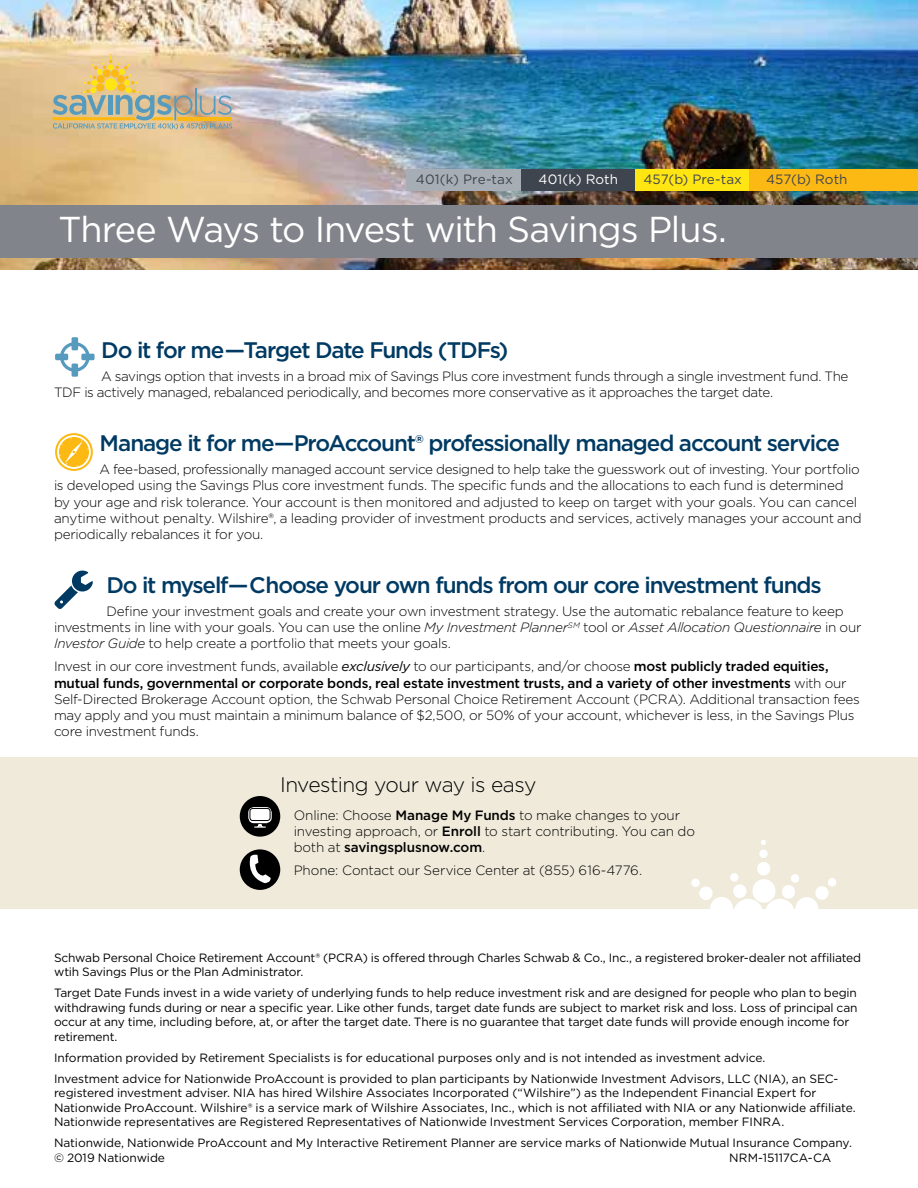
<style>
.page{position:relative;width:918px;height:1188px;background:#fff}
.page>*{position:absolute;margin:0;border:0;box-sizing:border-box;transform-origin:0 0}
.t1{font:36px "Gotham";letter-spacing:-.035em;color:#fff}
.H2_chevron{font:500 22.5px "Gotham";letter-spacing:-.05em;color:#003a63}
.bullets{font:300 21px "Gotham";letter-spacing:-.03em;color:#000}
.body{font:300 13.5px/16.2px "Gotham";letter-spacing:-.025em;color:#000}
.bullets-2{font:300 13.5px/16.2px "Gotham";letter-spacing:-.01em;color:#000}
.t2{font:13.5px "Gotham";letter-spacing:.005em;color:#3f454f}
.t3{font:13.5px "Gotham";letter-spacing:.005em;color:#fff}
.Pa1{font:12px/14.4px "Gotham";letter-spacing:-.01em;color:#000}
.s1{font-style:italic}
.s2{font-weight:400;font-style:italic}
.s3{font-weight:500}
</style>
<div class="page">
<img style="left:0;top:0;width:918px;height:270px">
<div style="left:0;top:205px;width:918px;height:53px;background:#81848a"></div>
<div style="left:406px;top:169px;width:512px;height:29px;background:#000;opacity:.1"></div>
<div style="left:521px;top:169px;width:114px;height:22px;background:#3f454f"></div>
<div style="left:406px;top:169px;width:115px;height:22px;background:#a6adb4"></div>
<div style="left:635px;top:169px;width:115px;height:22px;background:#ffe512"></div>
<div style="left:750px;top:169px;width:168px;height:22px;background:#fdb913"></div>
<svg style="left:55px;top:337px;width:40px;height:40px"></svg>
<svg style="left:55px;top:433px;width:38px;height:38px"></svg>
<svg style="left:55px;top:571px;width:38px;height:38px"></svg>
<div style="left:0;top:758px;width:918px;height:151px;background:#efeada"></div>
<div style="left:733px;top:899px;width:31px;height:31px;background:#fff;border-radius:50%"></div>
<svg style="left:691px;top:878px;width:44px;height:31px"></svg>
<div style="left:733px;top:884px;width:14px;height:14px;background:#fff;border-radius:50%"></div>
<div style="left:730px;top:873px;width:9px;height:9px;background:#fff;border-radius:50%"></div>
<svg style="left:752px;top:840px;width:84px;height:69px"></svg>
<svg style="left:53px;top:54px;width:179px;height:75px;background:#cfbd90"></svg>
<div style="left:240px;top:796px;width:40px;height:41px;background:#000;border-radius:50%"></div>
<svg style="left:248px;top:807px;width:24px;height:16px"></svg>
<div style="left:250px;top:808px;width:20px;height:13px;background:#fff;border-radius:3px"></div>
<div style="left:250px;top:808px;width:20px;height:13px;border:1px solid #000;border-radius:3px"></div>
<svg style="left:254px;top:824px;width:12px;height:4px"></svg>
<div style="left:240px;top:849px;width:40px;height:41px;background:#000;border-radius:50%"></div>
<svg style="left:245px;top:854px;width:26px;height:29px"></svg>
<p class="t2" style="left:416px;top:171px;width:98px">401(k) Pre-tax</p>
<p class="t3" style="left:538px;top:171px;width:81px">401(k) Roth</p>
<p class="t2" style="left:643px;top:171px;width:100px">457(b) Pre-tax</p>
<p class="t2" style="left:766px;top:171px;width:83px">457(b) Roth</p>
<h1 class="t1" style="left:58px;top:207px;width:670px">Three Ways to Invest with Savings Plus.</h1>
<p class="H2_chevron" style="left:101px;top:336px;width:409px">Do it for me—Target Date Funds (TDFs)</p>
<p class="body" style="left:54px;top:368px;width:796px;text-indent:47px">A savings option that invests in a broad mix of Savings Plus core investment funds through a single investment fund. The<br>TDF is actively managed, rebalanced periodically, and becomes more conservative as it approaches the target date.</p>
<p class="H2_chevron" style="left:100px;top:429px;width:742px">Manage it for me—ProAccount® professionally managed account service</p>
<p class="body" style="left:54px;top:461px;width:809px;text-indent:46px">A fee-based, professionally managed account service designed to help take the guesswork out of investing. Your portfolio is developed using the Savings Plus core investment funds. The specific funds and the allocations to each fund is determined by your age and risk tolerance. Your account is then monitored and adjusted to keep on target with your goals. You can cancel anytime without penalty. Wilshire®, a leading provider of investment products and services, actively manages your account and periodically rebalances it for you.</p>
<p class="H2_chevron" style="left:106px;top:570px;width:717px">Do it myself—Choose your own funds from our core investment funds</p>
<p class="body" style="left:54px;top:603px;width:809px;text-indent:52px">Define your investment goals and create your own investment strategy. Use the automatic rebalance feature to keep investments in line with your goals. You can use the online <span class="s1">My Investment Planner</span><sup>SM</sup> tool or <span class="s1">Asset Allocation Questionnaire</span> in our<br><span class="s1">Investor Guide</span> to help create a portfolio that meets your goals.</p>
<p class="body" style="left:54px;top:658px;width:808px">Invest in our core investment funds, available <span class="s2">exclusively</span> to our participants, and/or choose <span class="s3">most publicly traded equities, mutual funds, governmental or corporate bonds, real estate investment trusts, and a variety of other investments</span> with our Self-Directed Brokerage Account option, the Schwab Personal Choice Retirement Account (PCRA). Additional transaction fees may apply and you must maintain a minimum balance of $2,500, or 50% of your account, whichever is less, in the Savings Plus core investment funds.</p>
<p class="bullets" style="left:280px;top:772px;width:258px">Investing your way is easy</p>
<p class="bullets-2" style="left:294px;top:807px;width:403px">Online: Choose <span class="s3">Manage My Funds</span> to make changes to your investing approach, or <span class="s3">Enroll</span> to start contributing. You can do both at <span class="s3">savingsplusnow.com</span>.</p>
<p class="bullets-2" style="left:294px;top:862px;width:350px">Phone: Contact our Service Center at (855) 616-4776.</p>
<p class="Pa1" style="left:54px;top:950px;width:809px">Schwab Personal Choice Retirement Account® (PCRA) is offered through Charles Schwab &amp; Co., Inc., a registered broker-dealer not affiliated wtih Savings Plus or the Plan Administrator.</p>
<p class="Pa1" style="left:54px;top:986px;width:805px">Target Date Funds invest in a wide variety of underlying funds to help reduce investment risk and are designed for people who plan to begin withdrawing funds during or near a specific year. Like other funds, target date funds are subject to market risk and loss. Loss of principal can occur at any time, including before, at, or after the target date. There is no guarantee that target date funds will provide enough income for retirement.</p>
<p class="Pa1" style="left:54px;top:1050px;width:713px">Information provided by Retirement Specialists is for educational purposes only and is not intended as investment advice.</p>
<p class="Pa1" style="left:54px;top:1071px;width:803px">Investment advice for Nationwide ProAccount is provided to plan participants by Nationwide Investment Advisors, LLC (NIA), an SEC&shy;registered investment adviser. NIA has hired Wilshire Associates Incorporated (“Wilshire”) as the Independent Financial Expert for Nationwide ProAccount. Wilshire® is a service mark of Wilshire Associates, Inc., which is not affiliated with NIA or any Nationwide affiliate.<br>Nationwide representatives are Registered Representatives of Nationwide Investment Services Corporation, member FINRA.</p>
<p class="Pa1" style="left:54px;top:1135px;width:799px">Nationwide, Nationwide ProAccount and My Interactive Retirement Planner are service marks of Nationwide Mutual Insurance Company. © 2019 Nationwide</p>
<p class="Pa1" style="left:729px;top:1150px;width:104px">NRM-15117CA-CA</p>
</div>
